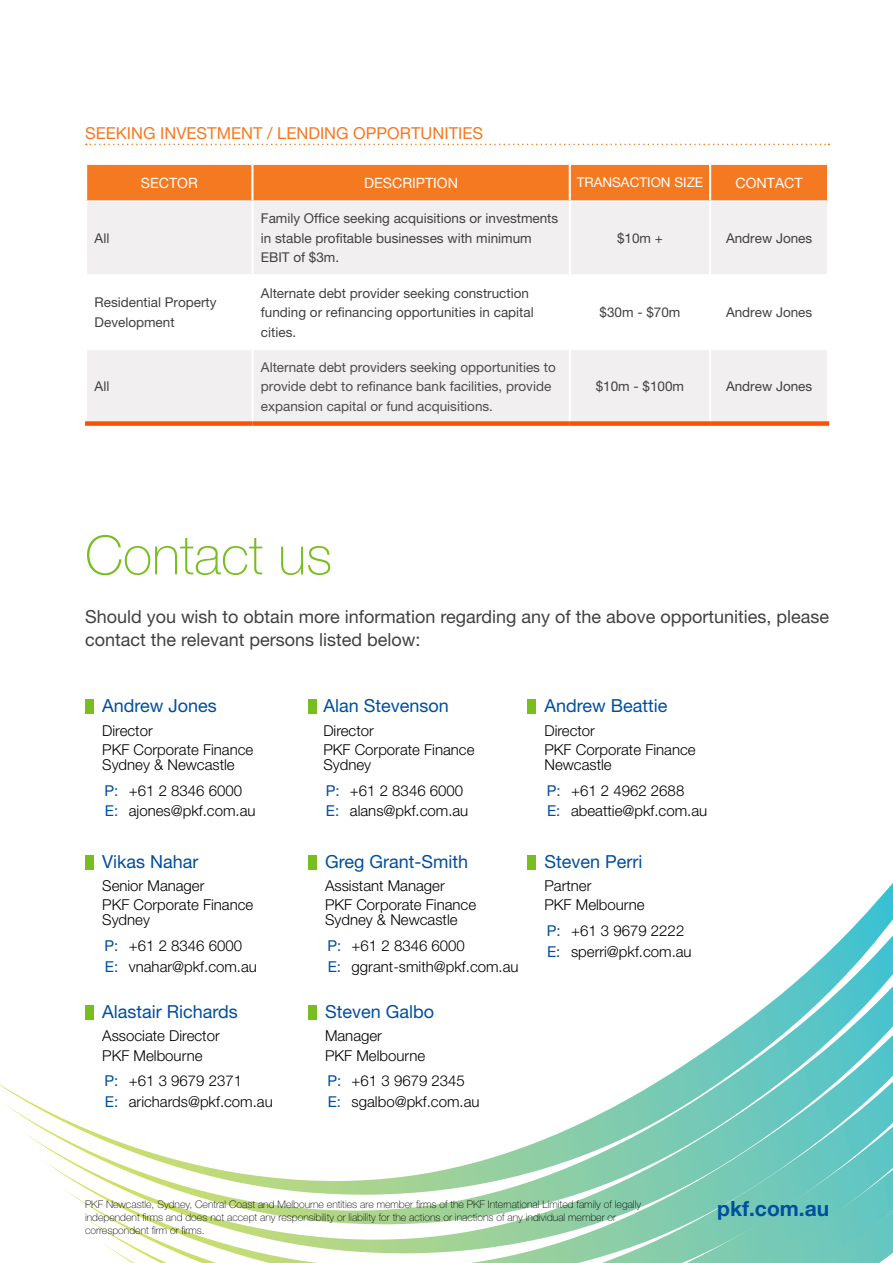
<style>
.page{position:relative;width:893px;height:1263px;background:#fff}
.page>*{position:absolute;margin:0;border:0;box-sizing:border-box;transform-origin:0 0}
.t1{font:100 54px "Helvetica Neue LT Pro";color:#78be20}
.t2{font:700 21px "Helvetica Neue LT Pro";color:#004f9d}
.t3{font:18px/22.5px "Helvetica Neue LT Std";color:#414042}
.t4{font:18px "Helvetica Neue LT Std";color:#004f9d}
.t5{font:16.5px "Helvetica Neue LT Pro";color:#f47920}
.t6{font:300 15px/19.2px "Helvetica Neue LT Std";color:#000}
.t7{font:15px/20.7px "Helvetica Neue LT Std";color:#004f9d}
.t8{font:14.25px "Helvetica Neue LT Pro";color:#fff}
.t9{font:13.5px/19.5px "Helvetica Neue LT Pro";color:#414042}
.t10{font:13.5px/19.5px "Helvetica Neue LT Pro";color:#4d4d4f}
.t11{font:13.5px "Helvetica Neue LT Pro";color:#fff}
.t12{font:100 10.5px/12.6px "Helvetica Neue LT Std";color:#000}
</style>
<div class="page">
<svg style="left:2px;top:921px;width:891px;height:195px"></svg>
<svg style="left:22px;top:973px;width:871px;height:172px"></svg>
<svg style="left:42px;top:1022px;width:851px;height:152px"></svg>
<svg style="left:62px;top:1070px;width:831px;height:132px"></svg>
<svg style="left:82px;top:1115px;width:811px;height:114px"></svg>
<svg style="left:101px;top:1159px;width:792px;height:97px"></svg>
<svg style="left:121px;top:1201px;width:772px;height:62px"></svg>
<svg style="left:86px;top:144px;width:743px;height:1px"></svg>
<div style="left:87px;top:165px;width:740px;height:35px;background:#f47920"></div>
<div style="left:87px;top:202px;width:740px;height:219px;background:#f1eff0"></div>
<svg style="left:87px;top:276px;width:740px;height:73px"></svg>
<hr style="left:251px;top:165px;width:2px;height:35px;background:#fff">
<hr style="left:569px;top:165px;width:2px;height:35px;background:#fff">
<hr style="left:709px;top:165px;width:2px;height:35px;background:#fff">
<hr style="left:251px;top:202px;width:2px;height:72px;background:#fff">
<hr style="left:569px;top:202px;width:2px;height:72px;background:#fff">
<hr style="left:709px;top:202px;width:2px;height:72px;background:#fff">
<hr style="left:251px;top:350px;width:2px;height:71px;background:#fff">
<hr style="left:569px;top:350px;width:2px;height:71px;background:#fff">
<hr style="left:709px;top:350px;width:2px;height:71px;background:#fff">
<hr style="left:85px;top:274px;width:167px;height:2px;background:#fff">
<hr style="left:85px;top:349px;width:167px;height:1px;background:#fff">
<hr style="left:251px;top:276px;width:2px;height:73px;background:#fff">
<hr style="left:252px;top:274px;width:318px;height:2px;background:#fff">
<hr style="left:252px;top:349px;width:318px;height:1px;background:#fff">
<hr style="left:569px;top:276px;width:2px;height:73px;background:#fff">
<hr style="left:570px;top:274px;width:140px;height:2px;background:#fff">
<hr style="left:570px;top:349px;width:140px;height:1px;background:#fff">
<hr style="left:709px;top:276px;width:2px;height:73px;background:#fff">
<hr style="left:710px;top:274px;width:119px;height:2px;background:#fff">
<hr style="left:710px;top:349px;width:119px;height:1px;background:#fff">
<div style="left:85px;top:421px;width:167px;height:5px;background:#fe5000"></div>
<div style="left:252px;top:421px;width:318px;height:5px;background:#fe5000"></div>
<div style="left:570px;top:421px;width:140px;height:5px;background:#fe5000"></div>
<div style="left:710px;top:421px;width:119px;height:5px;background:#fe5000"></div>
<div style="left:85px;top:699px;width:9px;height:15px;background:#78be20"></div>
<div style="left:308px;top:699px;width:8px;height:15px;background:#78be20"></div>
<div style="left:527px;top:699px;width:8px;height:15px;background:#78be20"></div>
<div style="left:527px;top:855px;width:8px;height:15px;background:#78be20"></div>
<div style="left:85px;top:1005px;width:9px;height:15px;background:#78be20"></div>
<div style="left:85px;top:855px;width:9px;height:15px;background:#78be20"></div>
<div style="left:308px;top:1005px;width:8px;height:15px;background:#78be20"></div>
<div style="left:308px;top:855px;width:8px;height:15px;background:#78be20"></div>
<p class="t5" style="left:85px;top:124px;width:400px">SEEKING INVESTMENT / LENDING OPPORTUNITIES</p>
<p class="t8" style="left:141px;top:174px;width:59px">SECTOR</p>
<p class="t8" style="left:364px;top:174px;width:95px">DESCRIPTION</p>
<p class="t11" style="left:577px;top:175px;width:128px">TRANSACTION SIZE</p>
<p class="t8" style="left:735px;top:174px;width:69px">CONTACT</p>
<p class="t9" style="left:95px;top:228px;width:16px">All</p>
<p class="t9" style="left:261px;top:209px;width:299px">Family Office seeking acquisitions or investments in stable profitable businesses with minimum<br>EBIT of $3m.</p>
<p class="t9" style="left:95px;top:293px;width:123px">Residential Property<br>Development</p>
<p class="t9" style="left:261px;top:283px;width:274px">Alternate debt provider seeking construction funding or refinancing opportunities in capital cities.</p>
<p class="t9" style="left:95px;top:376px;width:16px">All</p>
<p class="t10" style="left:261px;top:357px;width:296px">Alternate debt providers seeking opportunities to provide debt to refinance bank facilities, provide expansion capital or fund acquisitions.</p>
<p class="t9" style="left:617px;top:228px;width:47px">$10m +</p>
<p class="t9" style="left:726px;top:228px;width:88px">Andrew Jones</p>
<p class="t9" style="left:600px;top:302px;width:82px">$30m - $70m</p>
<p class="t9" style="left:726px;top:302px;width:88px">Andrew Jones</p>
<p class="t9" style="left:596px;top:376px;width:90px">$10m - $100m</p>
<p class="t9" style="left:726px;top:376px;width:88px">Andrew Jones</p>
<h1 class="t1" style="left:85px;top:524px;width:249px">Contact us</h1>
<p class="t3" style="left:85px;top:605px;width:746px">Should you wish to obtain more information regarding any of the above opportunities, please contact the relevant persons listed below:</p>
<p class="t4" style="left:102px;top:695px;width:116px">Andrew Jones</p>
<p class="t6" style="left:102px;top:721px;width:153px">Director<br>PKF Corporate Finance</p>
<p class="t6" style="left:129px;top:752px;width:115px;line-height:25.5px;text-indent:-27px">Sydney &amp; Newcastle +61 2 8346 6000</p>
<p class="t6" style="left:129px;top:801px;width:128px">ajones@pkf.com.au</p>
<p class="t7" style="left:105px;top:780px;width:15px">P:<br>E:</p>
<p class="t4" style="left:102px;top:850px;width:98px">Vikas Nahar</p>
<p class="t6" style="left:102px;top:876px;width:153px">Senior Manager<br>PKF Corporate Finance</p>
<p class="t6" style="left:129px;top:907px;width:115px;line-height:25.5px;text-indent:-27px">Sydney<br>+61 2 8346 6000</p>
<p class="t6" style="left:129px;top:956px;width:130px">vnahar@pkf.com.au</p>
<p class="t7" style="left:105px;top:935px;width:15px">P:<br>E:</p>
<p class="t4" style="left:102px;top:1001px;width:137px">Alastair Richards</p>
<p class="t6" style="left:102px;top:1026px;width:119px">Associate Director<br>PKF Melbourne</p>
<p class="t6" style="left:129px;top:1070px;width:145px;line-height:20.7px">+61 3 9679 2371 arichards@pkf.com.au</p>
<p class="t7" style="left:105px;top:1070px;width:15px">P:<br>E:</p>
<p class="t4" style="left:323px;top:695px;width:127px">Alan Stevenson</p>
<p class="t6" style="left:323px;top:721px;width:153px">Director<br>PKF Corporate Finance</p>
<p class="t6" style="left:350px;top:752px;width:115px;line-height:25.5px;text-indent:-27px">Sydney<br>+61 2 8346 6000</p>
<p class="t6" style="left:350px;top:801px;width:120px">alans@pkf.com.au</p>
<p class="t7" style="left:326px;top:780px;width:15px">P:<br>E:</p>
<p class="t4" style="left:325px;top:850px;width:145px">Greg Grant-Smith</p>
<p class="t6" style="left:325px;top:876px;width:153px">Assistant Manager<br>PKF Corporate Finance</p>
<p class="t6" style="left:352px;top:907px;width:115px;line-height:25.5px;text-indent:-27px">Sydney &amp; Newcastle +61 2 8346 6000</p>
<p class="t6" style="left:352px;top:956px;width:169px">ggrant-smith@pkf.com.au</p>
<p class="t7" style="left:327px;top:935px;width:15px">P:<br>E:</p>
<p class="t4" style="left:325px;top:1001px;width:111px">Steven Galbo</p>
<p class="t6" style="left:325px;top:1026px;width:102px">Manager<br>PKF Melbourne</p>
<p class="t6" style="left:352px;top:1070px;width:129px;line-height:20.7px">+61 3 9679 2345 sgalbo@pkf.com.au</p>
<p class="t7" style="left:327px;top:1070px;width:15px">P:<br>E:</p>
<p class="t4" style="left:544px;top:695px;width:124px">Andrew Beattie</p>
<p class="t6" style="left:544px;top:721px;width:153px">Director<br>PKF Corporate Finance</p>
<p class="t6" style="left:571px;top:752px;width:115px;line-height:25.5px;text-indent:-27px">Newcastle<br>+61 2 4962 2688</p>
<p class="t6" style="left:571px;top:801px;width:138px">abeattie@pkf.com.au</p>
<p class="t7" style="left:547px;top:780px;width:15px">P:<br>E:</p>
<p class="t4" style="left:544px;top:850px;width:99px">Steven Perri</p>
<p class="t6" style="left:544px;top:876px;width:102px">Partner<br>PKF Melbourne</p>
<p class="t6" style="left:571px;top:920px;width:122px;line-height:20.7px">+61 3 9679 2222 sperri@pkf.com.au</p>
<p class="t7" style="left:547px;top:920px;width:15px">P:<br>E:</p>
<p class="t12" style="left:85px;top:1198px;width:558px">PKF Newcastle, Sydney, Central Coast and Melbourne entities are member firms of the PKF International Limited family of legally independent firms and does not accept any responsibility or liability for the actions or inactions of any individual member or correspondent firm or firms.</p>
<h2 class="t2" style="left:717px;top:1195px;width:113px">pkf.com.au</h2>
</div>
